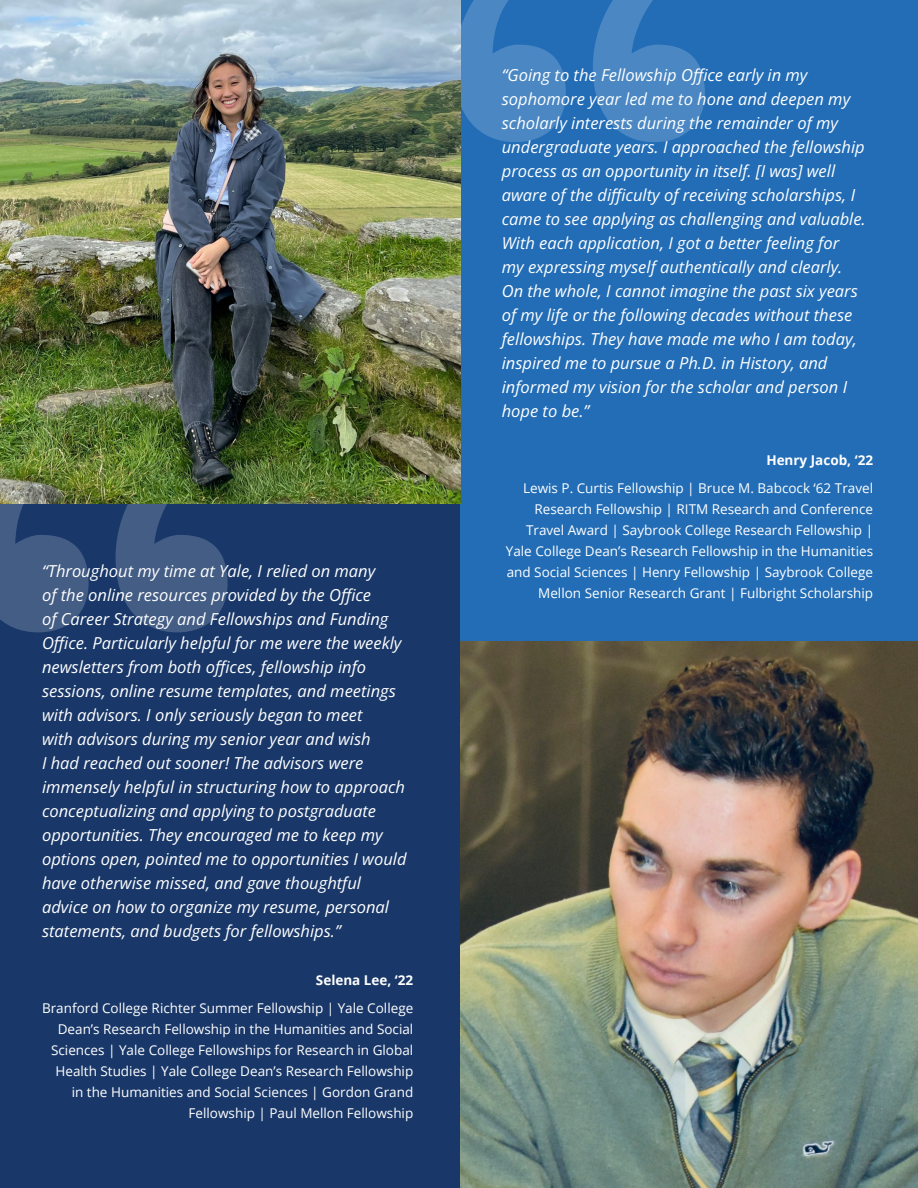
<style>
.page{position:relative;width:918px;height:1188px;background:#fff}
.page>*{position:absolute;margin:0;border:0;box-sizing:border-box;transform-origin:0 0}
.Intro_Paragraph{font:italic 16.5px/24px "Open Sans";color:#fff}
.t1{font:13.5px/21px "Open Sans";color:#fff;text-align:right}
.t2{font:700 13.5px "Open Sans";color:#fff}
</style>
<div class="page">
<div style="left:0;top:0;width:460px;height:1188px;background:#193869"></div>
<div style="left:460px;top:0;width:458px;height:1188px;background:#226db6"></div>
<svg style="left:460px;top:0;width:245px;height:142px"></svg>
<svg style="left:0;top:503px;width:228px;height:129px;fill:#445d85"></svg>
<img style="left:460px;top:642px;width:458px;height:546px">
<img style="left:0;top:0;width:460px;height:503px">
<p class="Intro_Paragraph" style="left:42px;top:559px;width:366px">“Throughout my time at Yale, I relied on many<br>of the online resources provided by the Office<br>of Career Strategy and Fellowships and Funding Office. Particularly helpful for me were the weekly newsletters from both offices, fellowship info sessions, online resume templates, and meetings with advisors. I only seriously began to meet<br>with advisors during my senior year and wish<br>I had reached out sooner! The advisors were immensely helpful in structuring how to approach conceptualizing and applying to postgraduate opportunities. They encouraged me to keep my options open, pointed me to opportunities I would have otherwise missed, and gave thoughtful advice on how to organize my resume, personal statements, and budgets for fellowships.”</p>
<p class="t2" style="left:316px;top:971px;width:99px">Selena Lee, ‘22</p>
<p class="t1" style="left:42px;top:998px;width:373px">Branford College Richter Summer Fellowship | Yale College Dean’s Research Fellowship in the Humanities and Social Sciences | Yale College Fellowships for Research in Global Health Studies | Yale College Dean’s Research Fellowship in the Humanities and Social Sciences | Gordon Grand Fellowship | Paul Mellon Fellowship</p>
<p class="Intro_Paragraph" style="left:502px;top:63px;width:365px">“Going to the Fellowship Office early in my sophomore year led me to hone and deepen my scholarly interests during the remainder of my undergraduate years. I approached the fellowship process as an opportunity in itself. [I was] well aware of the difficulty of receiving scholarships, I came to see applying as challenging and valuable.<br>With each application, I got a better feeling for<br>my expressing myself authentically and clearly.<br>On the whole, I cannot imagine the past six years of my life or the following decades without these fellowships. They have made me who I am today, inspired me to pursue a Ph.D. in History, and informed my vision for the scholar and person I hope to be.”</p>
<p class="t2" style="left:766px;top:451px;width:108px">Henry Jacob, ‘22</p>
<p class="t1" style="left:506px;top:477px;width:369px">Lewis P. Curtis Fellowship | Bruce M. Babcock ‘62 Travel Research Fellowship | RITM Research and Conference Travel Award | Saybrook College Research Fellowship | Yale College Dean’s Research Fellowship in the Humanities and Social Sciences | Henry Fellowship | Saybrook College Mellon Senior Research Grant | Fulbright Scholarship</p>
</div>
